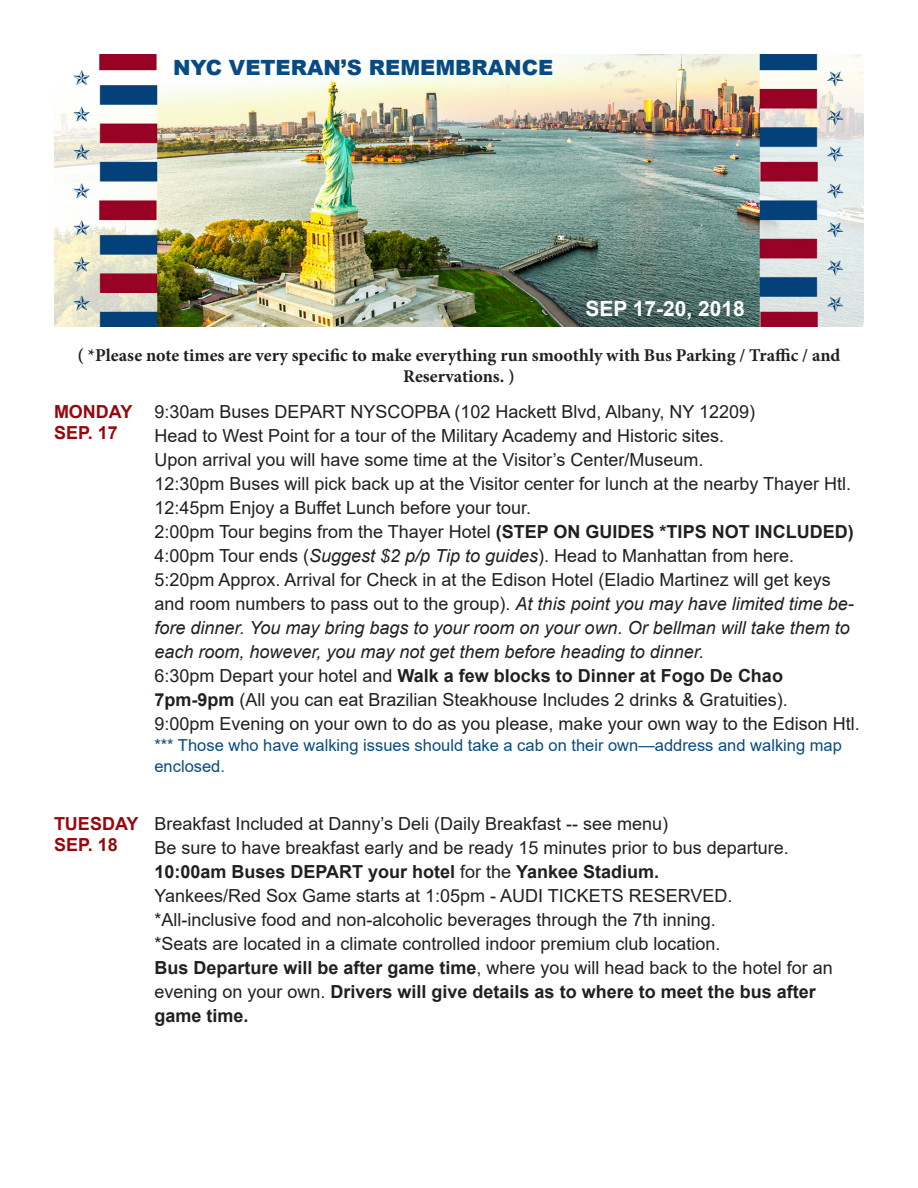
<style>
.page{position:relative;width:918px;height:1188px;background:#fff}
.page>*{position:absolute;margin:0;border:0;box-sizing:border-box;transform-origin:0 0}
.t1{font:900 21px "Arial";color:#084b82}
.t2{font:700 21px "Arial";color:#fff}
.t3{font:18px "Arial";color:#231f20}
.t4{font:italic 18px/24px "Arial";color:#231f20}
.t5{font:700 18px/24px "Arial";color:#231f20}
.t6{font:700 18px "Minion Pro";color:#231f20}
.t7{font:700 18px "Arial";color:#97080c}
.t8{font:16.5px/21px "Arial";color:#084b82}
.s1{font-weight:700}
.s2{font-style:italic}
.s3{font-style:normal}
.s4{font-weight:400}
</style>
<div class="page">
<img style="left:54px;top:54px;width:810px;height:272px">
<p class="t1" style="left:173px;top:53px;width:382px">NYC VETERAN’S REMEMBRANCE</p>
<p class="t2" style="left:585px;top:293px;width:161px">SEP 17-20, 2018</p>
<p class="t6" style="left:78px;top:342px;width:764px">( *Please note times are very specific to make everything run smoothly with Bus Parking / Traffic / and</p>
<p class="t6" style="left:403px;top:364px;width:113px">Reservations. )</p>
<p class="t7" style="left:54px;top:399px;width:80px">MONDAY</p>
<p class="t7" style="left:54px;top:420px;width:65px">SEP. 17</p>
<p class="t3" style="left:154px;top:399px;width:602px">9:30am Buses DEPART NYSCOPBA (102 Hackett Blvd, Albany, NY 12209)</p>
<p class="t3" style="left:154px;top:423px;width:571px">Head to West Point for a tour of the Military Academy and Historic sites.</p>
<p class="t3" style="left:154px;top:447px;width:551px">Upon arrival you will have some time at the Visitor’s Center/Museum.</p>
<p class="t3" style="left:154px;top:471px;width:698px">12:30pm Buses will pick back up at the Visitor center for lunch at the nearby Thayer Htl.</p>
<p class="t3" style="left:154px;top:495px;width:378px">12:45pm Enjoy a Buffet Lunch before your tour.</p>
<p class="t3" style="left:154px;top:519px;width:701px">2:00pm Tour begins from the Thayer Hotel <span class="s1">(STEP ON GUIDES *TIPS NOT INCLUDED)</span></p>
<p class="t3" style="left:154px;top:543px;width:641px">4:00pm Tour ends (<span class="s2">Suggest $2 p/p Tip to guides</span>). Head to Manhattan from here.</p>
<p class="t4" style="left:154px;top:568px;width:701px"><span class="s3">5:20pm Approx. Arrival for Check in at the Edison Hotel (Eladio Martinez will get keys and room numbers to pass out to the group).</span> At this point you may have limited time be&shy;fore dinner. You may bring bags to your room on your own. Or bellman will take them to each room, however, you may not get them before heading to dinner.</p>
<p class="t5" style="left:154px;top:664px;width:630px"><span class="s4">6:30pm Depart your hotel and</span> Walk a few blocks to Dinner at Fogo De Chao</p>
<p class="t3" style="left:154px;top:687px;width:635px"><span class="s1">7pm-9pm</span> (All you can eat Brazilian Steakhouse Includes 2 drinks &amp; Gratuities).</p>
<p class="t3" style="left:154px;top:711px;width:707px">9:00pm Evening on your own to do as you please, make your own way to the Edison Htl.</p>
<p class="t8" style="left:154px;top:734px;width:689px">*** Those who have walking issues should take a cab on their own—address and walking map enclosed.</p>
<p class="t7" style="left:54px;top:811px;width:86px">TUESDAY</p>
<p class="t7" style="left:54px;top:832px;width:65px">SEP. 18</p>
<p class="t3" style="left:154px;top:811px;width:515px">Breakfast Included at Danny’s Deli (Daily Breakfast -- see menu)</p>
<p class="t3" style="left:154px;top:835px;width:636px">Be sure to have breakfast early and be ready 15 minutes prior to bus departure.</p>
<p class="t5" style="left:154px;top:860px;width:506px">10:00am Buses DEPART your hotel <span class="s4">for the</span> Yankee Stadium.</p>
<p class="t3" style="left:154px;top:883px;width:580px">Yankees/Red Sox Game starts at 1:05pm - AUDI TICKETS RESERVED.</p>
<p class="t3" style="left:154px;top:907px;width:563px">*All-inclusive food and non-alcoholic beverages through the 7th inning.</p>
<p class="t3" style="left:154px;top:931px;width:568px">*Seats are located in a climate controlled indoor premium club location.</p>
<p class="t5" style="left:154px;top:956px;width:680px">Bus Departure will be after game time<span class="s4">, where you will head back to the hotel for an evening on your own.</span> Drivers will give details as to where to meet the bus after game time.</p>
</div>
